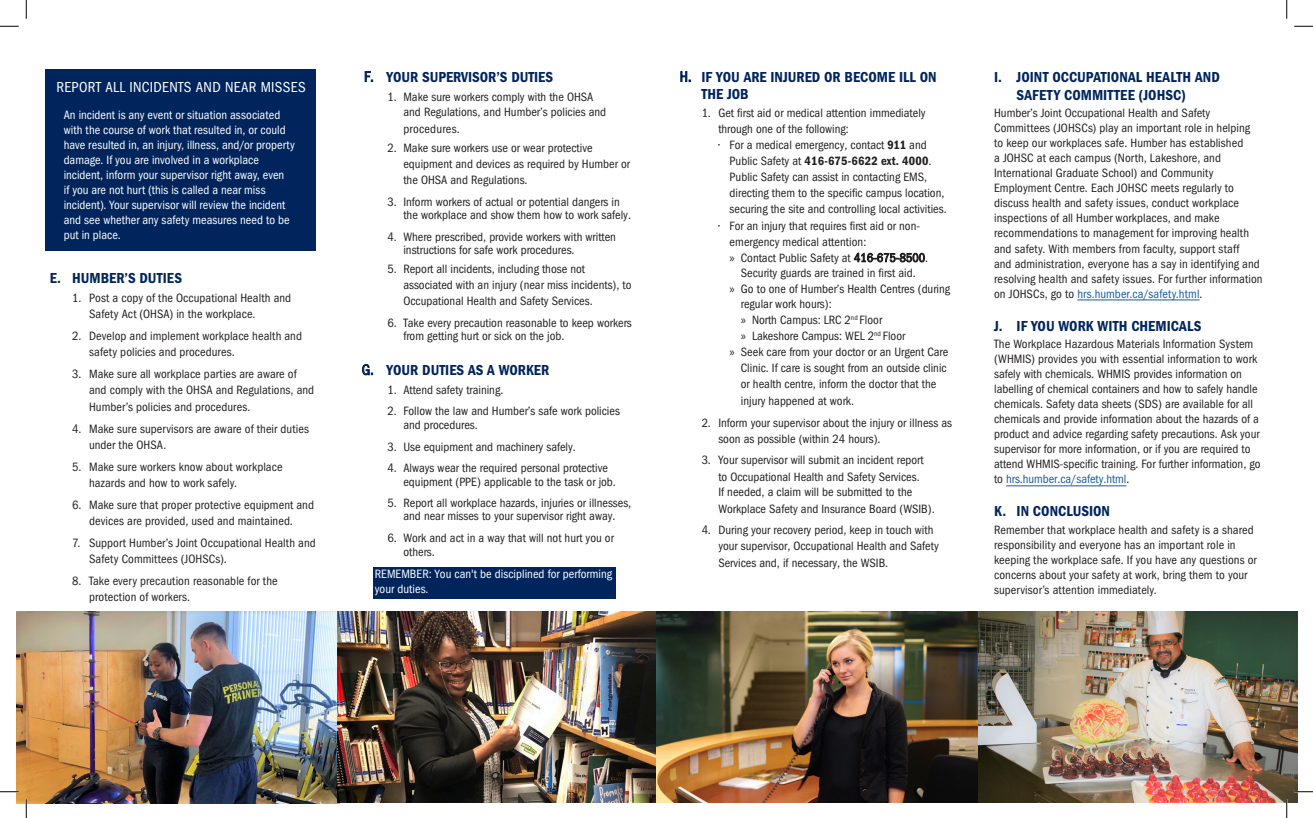
<style>
.page{position:relative;width:1313px;height:818px;background:#fff}
.page>*{position:absolute;margin:0;border:0;box-sizing:border-box;transform-origin:0 0}
.t1{font:15px/17px "ITC Franklin Gothic Std Dm Cd";color:#00255d}
.t2{font:condensed 15px "ITC Franklin Gothic Std";letter-spacing:.02em;color:#fff}
.t3{font:condensed 12.5px/15px "ITC Franklin Gothic Std";color:#231f20}
.t4{font:condensed 12.5px/15px "ITC Franklin Gothic Std";color:#fff}
.t5{font:condensed 12.5px "ITC Franklin Gothic Std";letter-spacing:.02em;color:#231f20}
.s1{font-family:"ITC Franklin Gothic Std";font-stretch:condensed}
.s2{font-family:"ITC Franklin Gothic Std Dm Cd";font-stretch:normal}
.s3{font-family:"Myriad Pro";font-stretch:normal}
.s4{color:#175d9e}
</style>
<div class="page">
<div style="left:46px;top:69px;width:270px;height:181px;background:#00255d"></div>
<svg style="left:1286px;top:0;width:1px;height:19px"></svg>
<svg style="left:26px;top:0;width:1px;height:19px"></svg>
<svg style="left:1294px;top:26px;width:18px;height:1px"></svg>
<svg style="left:0;top:26px;width:19px;height:1px"></svg>
<hr style="left:1077px;top:299px;width:122px;height:1px;background:#175d9e">
<hr style="left:1006px;top:485px;width:120px;height:1px;background:#175d9e">
<div style="left:373px;top:566px;width:243px;height:32px;background:#00255d"></div>
<img style="left:17px;top:611px;width:322px;height:192px">
<img style="left:337px;top:611px;width:960px;height:191px">
<svg style="left:0;top:790px;width:19px;height:2px"></svg>
<svg style="left:1294px;top:790px;width:18px;height:2px"></svg>
<svg style="left:25px;top:799px;width:2px;height:19px"></svg>
<svg style="left:1285px;top:799px;width:2px;height:19px"></svg>
<h3 class="t2" style="left:56px;top:79px;width:251px">REPORT ALL INCIDENTS AND NEAR MISSES</h3>
<p class="t4" style="left:64px;top:108px;width:232px">An incident is any event or situation associated with the course of work that resulted in, or could have resulted in, an injury, illness, and/or property damage. If you are involved in a workplace incident, inform your supervisor right away, even<br>if you are not hurt (this is called a near miss incident). Your supervisor will review the incident and see whether any safety measures need to be put in place.</p>
<p class="t1" style="left:50px;top:269px;width:134px">E. HUMBER’S DUTIES</p>
<p class="t3" style="left:89px;top:290px;width:204px;line-height:16.2px;text-indent:-17px">1. Post a copy of the Occupational Health and<br>Safety Act (OHSA) in the workplace.</p>
<p class="t3" style="left:89px;top:328px;width:214px;line-height:16.2px;text-indent:-17px">2. Develop and implement workplace health and safety policies and procedures.</p>
<p class="t3" style="left:89px;top:366px;width:226px;line-height:16.2px;text-indent:-17px">3. Make sure all workplace parties are aware of and comply with the OHSA and Regulations, and<br>Humber’s policies and procedures.</p>
<p class="t3" style="left:89px;top:420px;width:221px;line-height:16.2px;text-indent:-17px">4. Make sure supervisors are aware of their duties under the OHSA.</p>
<p class="t3" style="left:89px;top:458px;width:195px;line-height:16.2px;text-indent:-17px">5. Make sure workers know about workplace hazards and how to work safely.</p>
<p class="t3" style="left:72px;top:496px;width:243px;line-height:16.2px;text-align:center">6. Make sure that proper protective equipment and devices are provided, used and maintained.</p>
<p class="t3" style="left:89px;top:535px;width:228px;line-height:16.2px;text-indent:-17px">7. Support Humber’s Joint Occupational Health and<br>Safety Committees (JOHSCs).</p>
<p class="t3" style="left:89px;top:573px;width:190px;line-height:16.2px;text-indent:-17px">8. Take every precaution reasonable for the protection of workers.</p>
<p class="t1" style="left:364px;top:68px;width:190px"><span class="s1">F.</span> YOUR SUPERVISOR’S DUTIES</p>
<p class="t3" style="left:403px;top:89px;width:204px;line-height:15.5px;text-indent:-16px">1. Make sure workers comply with the OHSA and Regulations, and Humber’s policies and</p>
<p class="t5" style="left:403px;top:122px;width:58px">procedures.</p>
<p class="t3" style="left:403px;top:139px;width:228px;line-height:16.2px;text-indent:-16px">2. Make sure workers use or wear protective equipment and devices as required by Humber or the OHSA and Regulations.</p>
<p class="t3" style="left:403px;top:194px;width:229px;line-height:13.6px;text-indent:-16px">3. Inform workers of actual or potential dangers in the workplace and show them how to work safely.</p>
<p class="t3" style="left:403px;top:229px;width:214px;line-height:13.6px;text-indent:-16px">4. Where prescribed, provide workers with written instructions for safe work procedures.</p>
<p class="t3" style="left:403px;top:260px;width:229px;line-height:16.2px;text-indent:-16px">5. Report all incidents, including those not associated with an injury (near miss incidents), to<br>Occupational Health and Safety Services.</p>
<p class="t3" style="left:403px;top:315px;width:230px;line-height:13.6px;text-indent:-16px">6. Take every precaution reasonable to keep workers from getting hurt or sick on the job.</p>
<p class="t1" style="left:362px;top:361px;width:189px"><span class="s1">G.</span> YOUR DUTIES AS A WORKER</p>
<p class="t3" style="left:387px;top:382px;width:117px">1. Attend safety training.</p>
<p class="t3" style="left:403px;top:404px;width:218px;line-height:13.6px;text-indent:-16px">2. Follow the law and Humber’s safe work policies and procedures.</p>
<p class="t3" style="left:387px;top:438px;width:190px">3. Use equipment and machinery safely.</p>
<p class="t3" style="left:403px;top:460px;width:214px;line-height:13.6px;text-indent:-16px">4. Always wear the required personal protective equipment (PPE) applicable to the task or job.</p>
<p class="t3" style="left:387px;top:496px;width:245px;line-height:13.5px;text-align:center">5. Report all workplace hazards, injuries or illnesses, and near misses to your supervisor right away.</p>
<p class="t3" style="left:403px;top:531px;width:212px;line-height:13.6px;text-indent:-16px">6. Work and act in a way that will not hurt you or others.</p>
<p class="t4" style="left:375px;top:566px;width:239px">REMEMBER: You can't be disciplined for performing your duties.</p>
<p class="t1" style="left:701px;top:68px;width:236px;text-indent:-22px"><span class="s1">H.</span> IF YOU ARE INJURED OR BECOME ILL ON<br>THE JOB</p>
<p class="t3" style="left:718px;top:105px;width:209px;line-height:15.9px;text-indent:-17px">1. Get first aid or medical attention immediately through one of the following:</p>
<p class="t3" style="left:729px;top:136px;width:219px;line-height:16.1px;text-indent:-11px">• For a medical emergency, contact <span class="s2">911</span> and Public Safety at <span class="s2">416-675-6622 ext. 4000</span>.<br>Public Safety can assist in contacting EMS, directing them to the specific campus location, securing the site and controlling local activities.</p>
<p class="t3" style="left:729px;top:218px;width:192px;line-height:16.2px;text-indent:-11px">• For an injury that requires first aid or non&shy;emergency medical attention:</p>
<p class="t3" style="left:729px;top:250px;width:200px;text-align:center"><span class="s3">»</span> Contact Public Safety at 416-675-8500.<br>Security guards are trained in first aid.</p>
<p class="t3" style="left:741px;top:281px;width:211px;text-indent:-11px"><span class="s3">»</span> Go to one of Humber’s Health Centres (during regular work hours):</p>
<p class="t3" style="left:741px;top:312px;width:143px"><span class="s3">»</span> North Campus: LRC 2<sup>nd</sup> Floor</p>
<p class="t3" style="left:741px;top:329px;width:166px"><span class="s3">»</span> Lakeshore Campus: WEL 2<sup>nd</sup> Floor</p>
<p class="t3" style="left:741px;top:344px;width:209px;line-height:16.2px;text-indent:-11px"><span class="s3">»</span> Seek care from your doctor or an Urgent Care Clinic. If care is sought from an outside clinic or health centre, inform the doctor that the injury happened at work.</p>
<p class="t3" style="left:718px;top:414px;width:235px;line-height:15.9px;text-indent:-17px">2. Inform your supervisor about the injury or illness as soon as possible (within 24 hours).</p>
<p class="t3" style="left:718px;top:452px;width:207px;line-height:15.9px;text-indent:-17px">3. Your supervisor will submit an incident report to Occupational Health and Safety Services.<br>If needed, a claim will be submitted to the</p>
<p class="t3" style="left:718px;top:501px;width:218px">Workplace Safety and Insurance Board (WSIB).</p>
<p class="t3" style="left:718px;top:522px;width:222px;line-height:16.2px;text-indent:-17px">4. During your recovery period, keep in touch with your supervisor, Occupational Health and Safety<br>Services and, if necessary, the WSIB.</p>
<p class="t1" style="left:1016px;top:68px;width:205px;line-height:18px;text-indent:-22px">I. JOINT OCCUPATIONAL HEALTH AND<br>SAFETY COMMITTEE (JOHSC)</p>
<p class="t3" style="left:994px;top:106px;width:270px">Humber’s Joint Occupational Health and Safety Committees (JOHSCs) play an important role in helping<br>to keep our workplaces safe. Humber has established<br>a JOHSC at each campus (North, Lakeshore, and International Graduate School) and Community Employment Centre. Each JOHSC meets regularly to discuss health and safety issues, conduct workplace inspections of all Humber workplaces, and make recommendations to management for improving health and safety. With members from faculty, support staff<br>and administration, everyone has a say in identifying and resolving health and safety issues. For further information on JOHSCs, go to <span class="s4">hrs.humber.ca/safety.html</span>.</p>
<p class="t1" style="left:994px;top:317px;width:209px">J. IF YOU WORK WITH CHEMICALS</p>
<p class="t3" style="left:994px;top:337px;width:268px">The Workplace Hazardous Materials Information System (WHMIS) provides you with essential information to work safely with chemicals. WHMIS provides information on labelling of chemical containers and how to safely handle chemicals. Safety data sheets (SDS) are available for all chemicals and provide information about the hazards of a product and advice regarding safety precautions. Ask your supervisor for more information, or if you are required to attend WHMIS-specific training. For further information, go to <span class="s4">hrs.humber.ca/safety.html</span>.</p>
<p class="t1" style="left:994px;top:503px;width:117px">K. IN CONCLUSION</p>
<p class="t3" style="left:994px;top:522px;width:264px">Remember that workplace health and safety is a shared responsibility and everyone has an important role in keeping the workplace safe. If you have any questions or concerns about your safety at work, bring them to your supervisor’s attention immediately.</p>
</div>
